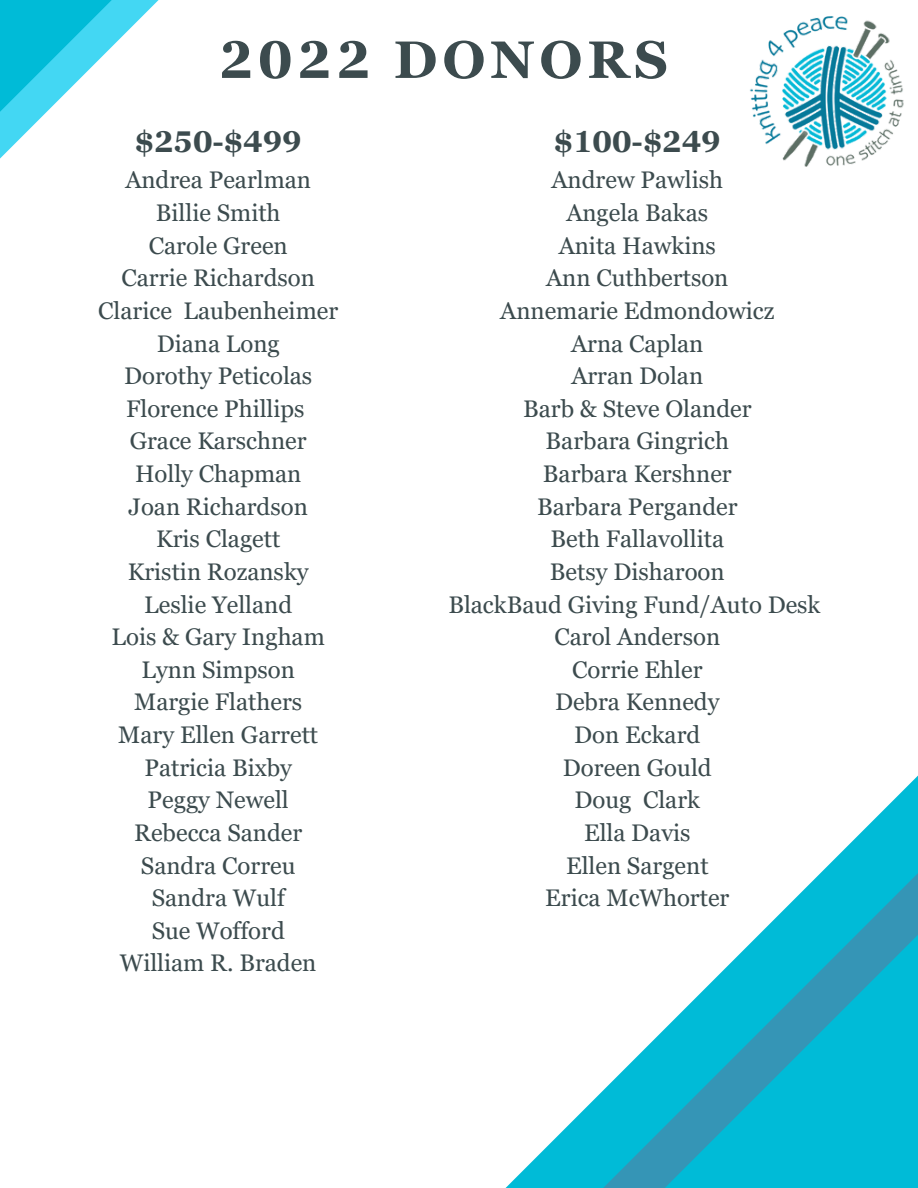
<style>
.page{position:relative;width:918px;height:1188px;background:#fff}
.page>*{position:absolute;margin:0;border:0;box-sizing:border-box;transform-origin:0 0}
.t1{font:700 52.5px "Georgia Pro";letter-spacing:.095em;color:#3c4b4e}
.t2{font:700 30px "Georgia Pro";color:#3c4b4e}
.t3{font:24px "Georgia Pro";color:#3c4b4e}
</style>
<div class="page">
<svg style="left:505px;top:775px;width:413px;height:413px"></svg>
<svg style="left:0;top:0;width:92px;height:159px"></svg>
<img style="left:750px;top:16px;width:154px;height:151px">
<svg style="left:563px;top:933px;width:355px;height:255px;fill:#00bbd7"></svg>
<p class="t1" style="left:219px;top:30px;width:451px">2022 DONORS</p>
<p class="t2" style="left:135px;top:125px;width:168px">$250-$499</p>
<p class="t3" style="left:125px;top:166px;width:187px">Andrea Pearlman</p>
<p class="t3" style="left:156px;top:199px;width:126px">Billie Smith</p>
<p class="t3" style="left:149px;top:232px;width:141px">Carole Green</p>
<p class="t3" style="left:121px;top:264px;width:195px">Carrie Richardson</p>
<p class="t3" style="left:98px;top:297px;width:242px">Clarice Laubenheimer</p>
<p class="t3" style="left:157px;top:330px;width:124px">Diana Long</p>
<p class="t3" style="left:124px;top:362px;width:190px">Dorothy Peticolas</p>
<p class="t3" style="left:126px;top:395px;width:180px">Florence Phillips</p>
<p class="t3" style="left:130px;top:427px;width:179px">Grace Karschner</p>
<p class="t3" style="left:135px;top:460px;width:168px">Holly Chapman</p>
<p class="t3" style="left:129px;top:493px;width:181px">Joan Richardson</p>
<p class="t3" style="left:156px;top:525px;width:126px">Kris Clagett</p>
<p class="t3" style="left:128px;top:558px;width:182px">Kristin Rozansky</p>
<p class="t3" style="left:144px;top:591px;width:149px">Leslie Yelland</p>
<p class="t3" style="left:112px;top:623px;width:215px">Lois &amp; Gary Ingham</p>
<p class="t3" style="left:142px;top:656px;width:155px">Lynn Simpson</p>
<p class="t3" style="left:134px;top:688px;width:170px">Margie Flathers</p>
<p class="t3" style="left:118px;top:721px;width:202px">Mary Ellen Garrett</p>
<p class="t3" style="left:144px;top:754px;width:149px">Patricia Bixby</p>
<p class="t3" style="left:148px;top:786px;width:143px">Peggy Newell</p>
<p class="t3" style="left:134px;top:819px;width:170px">Rebecca Sander</p>
<p class="t3" style="left:141px;top:852px;width:156px">Sandra Correu</p>
<p class="t3" style="left:152px;top:884px;width:135px">Sandra Wulf</p>
<p class="t3" style="left:152px;top:917px;width:135px">Sue Wofford</p>
<p class="t3" style="left:120px;top:949px;width:198px">William R. Braden</p>
<p class="t2" style="left:554px;top:125px;width:168px">$100-$249</p>
<p class="t3" style="left:552px;top:166px;width:173px">Andrew Pawlish</p>
<p class="t3" style="left:566px;top:199px;width:143px">Angela Bakas</p>
<p class="t3" style="left:559px;top:232px;width:159px">Anita Hawkins</p>
<p class="t3" style="left:546px;top:264px;width:184px">Ann Cuthbertson</p>
<p class="t3" style="left:500px;top:297px;width:276px">Annemarie Edmondowicz</p>
<p class="t3" style="left:571px;top:330px;width:134px">Arna Caplan</p>
<p class="t3" style="left:571px;top:362px;width:133px">Arran Dolan</p>
<p class="t3" style="left:523px;top:395px;width:230px">Barb &amp; Steve Olander</p>
<p class="t3" style="left:546px;top:427px;width:185px">Barbara Gingrich</p>
<p class="t3" style="left:543px;top:460px;width:190px">Barbara Kershner</p>
<p class="t3" style="left:537px;top:493px;width:202px">Barbara Pergander</p>
<p class="t3" style="left:551px;top:525px;width:175px">Beth Fallavollita</p>
<p class="t3" style="left:550px;top:558px;width:176px">Betsy Disharoon</p>
<p class="t3" style="left:448px;top:591px;width:374px">BlackBaud Giving Fund/Auto Desk</p>
<p class="t3" style="left:554px;top:623px;width:167px">Carol Anderson</p>
<p class="t3" style="left:572px;top:656px;width:132px">Corrie Ehler</p>
<p class="t3" style="left:555px;top:688px;width:166px">Debra Kennedy</p>
<p class="t3" style="left:574px;top:721px;width:128px">Don Eckard</p>
<p class="t3" style="left:563px;top:754px;width:150px">Doreen Gould</p>
<p class="t3" style="left:575px;top:786px;width:127px">Doug Clark</p>
<p class="t3" style="left:584px;top:819px;width:108px">Ella Davis</p>
<p class="t3" style="left:566px;top:852px;width:144px">Ellen Sargent</p>
<p class="t3" style="left:545px;top:884px;width:186px">Erica McWhorter</p>
</div>
